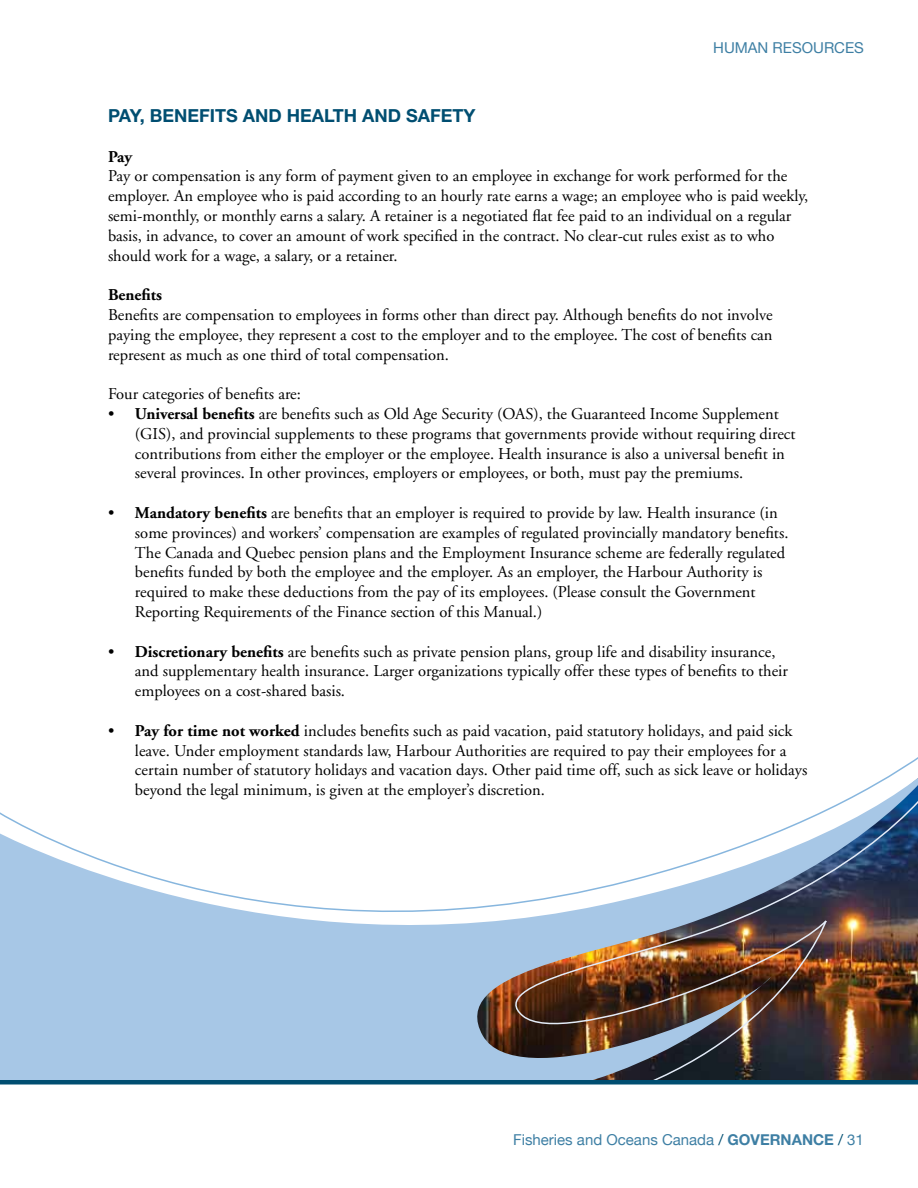
<style>
.page{position:relative;width:918px;height:1188px;background:#fff}
.page>*{position:absolute;margin:0;border:0;box-sizing:border-box;transform-origin:0 0}
.t1{font:700 18px "Helvetica Neue";color:#004e71}
.t2{font:16.5px/19.8px "Adobe Garamond";color:#000}
.t3{font:700 16.5px "Adobe Garamond";color:#000}
.t4{font:15px "Helvetica Neue";color:#3e7fa4}
.s1{font-weight:700}
.s2{color:#004e71}
</style>
<div class="page">
<svg style="left:0;top:758px;width:918px;height:322px"></svg>
<hr style="left:0;top:1080px;width:918px;height:4px;background:#004e71">
<p class="t4" style="left:713px;top:39px;width:152px">Human Resources</p>
<p class="t1" style="left:108px;top:105px;width:369px">PAY, BENEFITS AND HEALTH AND SAFETY</p>
<p class="t3" style="left:108px;top:147px;width:26px">Pay</p>
<p class="t2" style="left:108px;top:167px;width:702px">Pay or compensation is any form of payment given to an employee in exchange for work performed for the employer. An employee who is paid according to an hourly rate earns a wage; an employee who is paid weekly, semi-monthly, or monthly earns a salary. A retainer is a negotiated flat fee paid to an individual on a regular basis, in advance, to cover an amount of work specified in the contract. No clear-cut rules exist as to who should work for a wage, a salary, or a retainer.</p>
<p class="t3" style="left:108px;top:286px;width:55px">Benefits</p>
<p class="t2" style="left:108px;top:305px;width:666px;text-align:justify">Benefits are compensation to employees in forms other than direct pay. Although benefits do not involve paying the employee, they represent a cost to the employer and to the employee. The cost of benefits can represent as much as one third of total compensation.</p>
<p class="t2" style="left:108px;top:385px;width:194px">Four categories of benefits are:</p>
<p class="t2" style="left:135px;top:404px;width:662px;text-indent:-27px">• <span class="s1">Universal benefits</span> are benefits such as Old Age Security (OAS), the Guaranteed Income Supplement (GIS), and provincial supplements to these programs that governments provide without requiring direct contributions from either the employer or the employee. Health insurance is also a universal benefit in several provinces. In other provinces, employers or employees, or both, must pay the premiums.</p>
<p class="t2" style="left:135px;top:503px;width:655px;text-indent:-27px">• <span class="s1">Mandatory benefits</span> are benefits that an employer is required to provide by law. Health insurance (in some provinces) and workers’ compensation are examples of regulated provincially mandatory benefits.<br>The Canada and Quebec pension plans and the Employment Insurance scheme are federally regulated benefits funded by both the employee and the employer. As an employer, the Harbour Authority is required to make these deductions from the pay of its employees. (Please consult the Government Reporting Requirements of the Finance section of this Manual.)</p>
<p class="t2" style="left:135px;top:642px;width:655px;text-indent:-27px">• <span class="s1">Discretionary benefits</span> are benefits such as private pension plans, group life and disability insurance, and supplementary health insurance. Larger organizations typically offer these types of benefits to their employees on a cost-shared basis.</p>
<p class="t2" style="left:135px;top:721px;width:674px;text-indent:-27px">• <span class="s1">Pay for time not worked</span> includes benefits such as paid vacation, paid statutory holidays, and paid sick leave. Under employment standards law, Harbour Authorities are required to pay their employees for a certain number of statutory holidays and vacation days. Other paid time off, such as sick leave or holidays beyond the legal minimum, is given at the employer’s discretion.</p>
<p class="t4" style="left:513px;top:1131px;width:352px">Fisheries and Oceans Canada <span class="s2">/</span> <span class="s1">GOVERNANCE</span> <span class="s2">/</span> 31</p>
</div>
